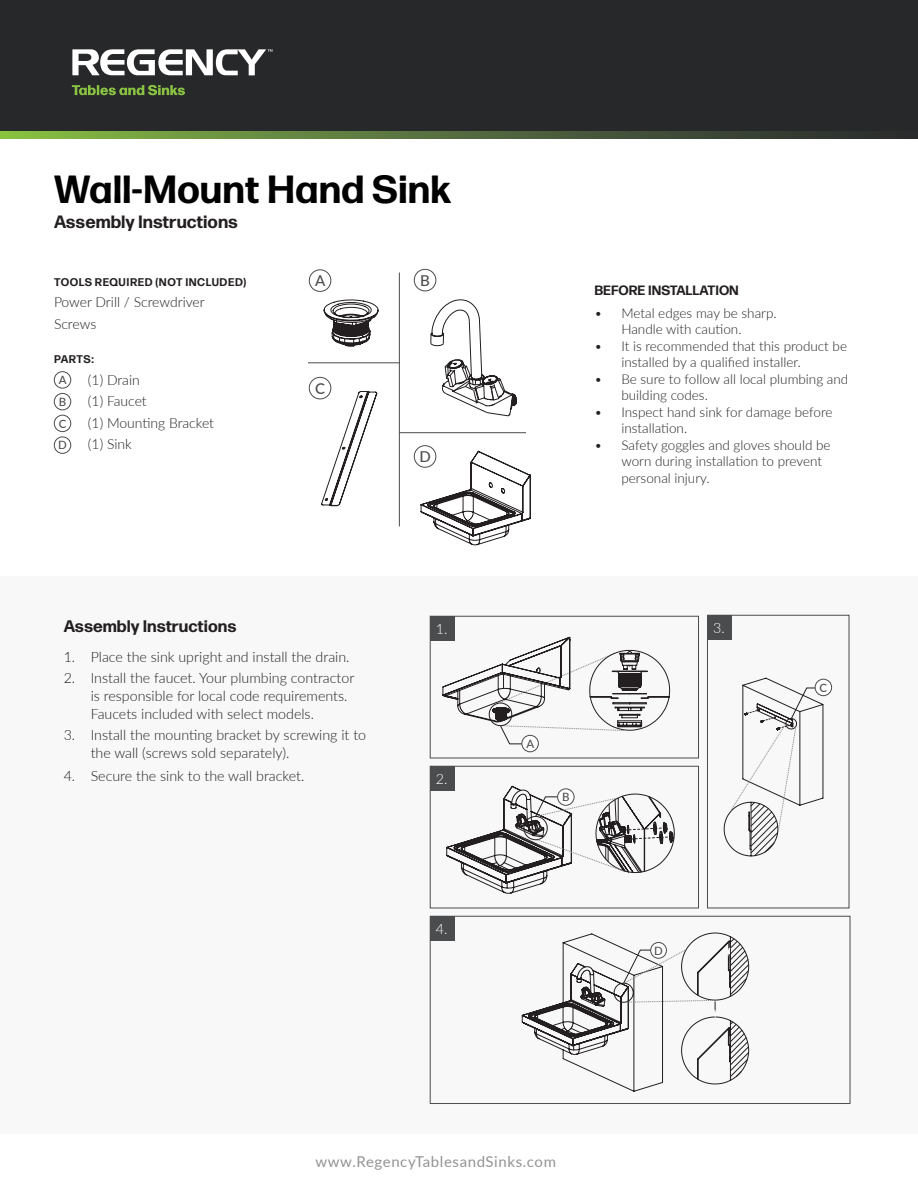
<style>
.page{position:relative;width:918px;height:1188px;background:#fff}
.page>*{position:absolute;margin:0;border:0;box-sizing:border-box;transform-origin:0 0}
.t1{font:700 39.3px "Forma DJR Micro";color:#000}
.t2{font:700 17.85px "Forma DJR Micro";color:#231f20}
.t3{font:700 16.8px "Forma DJR Micro";color:#231f20}
.t4{font:15px "Lato";letter-spacing:.04em;color:#939394}
.t5{font:500 15px "Lato";color:#4d4c4f}
.t6{font:300 14.25px/18px "Lato";color:#231f20}
.t7{font:300 14.25px "Lato";color:#fff}
.t8{font:300 13.95px "Lato";color:#231f20}
.t9{font:300 13.5px/16.5px "Lato";color:#231f20}
.t10{font:700 13.5px "Forma DJR Micro";color:#231f20}
.t11{font:500 11.4px "Lato";color:#4d4c4f}
.t12{font:700 11.1px "Forma DJR Micro";letter-spacing:.045em;color:#231f20}
</style>
<div class="page">
<div style="left:0;top:577px;width:918px;height:557px;background:#f8f8f8"></div>
<div style="left:0;top:0;width:918px;height:138px;background:#27282a"></div>
<img style="left:0;top:131px;width:918px;height:8px">
<svg style="left:72px;top:49px;width:201px;height:26px"></svg>
<svg style="left:72px;top:85px;width:113px;height:10px"></svg>
<div style="left:309px;top:269px;width:22px;height:23px;border:1px solid #4b4c4d;border-radius:50%"></div>
<div style="left:414px;top:269px;width:22px;height:22px;border:1px solid #4b4c4d;border-radius:50%"></div>
<div style="left:309px;top:377px;width:22px;height:22px;border:1px solid #4b4c4d;border-radius:50%"></div>
<div style="left:414px;top:445px;width:22px;height:23px;border:1px solid #4b4c4d;border-radius:50%"></div>
<div style="left:54px;top:371px;width:17px;height:17px;border:1px solid #4b4c4d;border-radius:50%"></div>
<div style="left:54px;top:393px;width:17px;height:17px;border:1px solid #4b4c4d;border-radius:50%"></div>
<div style="left:54px;top:415px;width:17px;height:17px;border:1px solid #4b4c4d;border-radius:50%"></div>
<div style="left:54px;top:437px;width:17px;height:17px;border:1px solid #4b4c4d;border-radius:50%"></div>
<hr style="left:308px;top:362px;width:92px;height:1px;background:#4b4c4d">
<hr style="left:399px;top:432px;width:127px;height:1px;background:#4b4c4d">
<hr style="left:399px;top:273px;width:1px;height:253px;background:#4b4c4d">
<svg style="left:323px;top:299px;width:55px;height:47px"></svg>
<svg style="left:431px;top:299px;width:86px;height:117px"></svg>
<svg style="left:321px;top:391px;width:56px;height:115px"></svg>
<svg style="left:421px;top:451px;width:110px;height:94px"></svg>
<div style="left:430px;top:616px;width:269px;height:142px;border:1px solid #4b4c4d"></div>
<div style="left:430px;top:616px;width:25px;height:25px;background:#4b4c4d"></div>
<svg style="left:442px;top:637px;width:228px;height:107px"></svg>
<div style="left:522px;top:735px;width:16px;height:17px;background:#fff;border-radius:50%"></div>
<div style="left:522px;top:735px;width:17px;height:17px;border:1px solid #4b4c4d;border-radius:50%"></div>
<div style="left:430px;top:766px;width:269px;height:142px;border:1px solid #4b4c4d"></div>
<div style="left:430px;top:766px;width:25px;height:25px;background:#4b4c4d"></div>
<svg style="left:446px;top:786px;width:229px;height:108px"></svg>
<div style="left:707px;top:615px;width:142px;height:293px;border:1px solid #4b4c4d"></div>
<div style="left:707px;top:615px;width:25px;height:25px;background:#4b4c4d"></div>
<div style="left:815px;top:679px;width:17px;height:17px;background:#fff;border-radius:50%"></div>
<div style="left:815px;top:679px;width:17px;height:17px;border:1px solid #4b4c4d;border-radius:50%"></div>
<svg style="left:724px;top:678px;width:99px;height:178px"></svg>
<div style="left:430px;top:916px;width:420px;height:188px;border:1px solid #4b4c4d"></div>
<div style="left:430px;top:916px;width:25px;height:24px;background:#4b4c4d"></div>
<svg style="left:522px;top:933px;width:227px;height:159px"></svg>
<p class="t1" style="left:54px;top:163px;width:399px">Wall-Mount Hand Sink</p>
<p class="t2" style="left:54px;top:210px;width:186px">Assembly Instructions</p>
<p class="t12" style="left:54px;top:275px;width:194px">TOOLS REQUIRED (NOT INCLUDED)</p>
<p class="t8" style="left:54px;top:293px;width:152px">Power Drill / Screwdriver</p>
<p class="t8" style="left:54px;top:314px;width:44px">Screws</p>
<p class="t12" style="left:54px;top:352px;width:41px">PARTS:</p>
<p class="t8" style="left:88px;top:370px;width:53px">(1) Drain</p>
<p class="t8" style="left:88px;top:392px;width:60px">(1) Faucet</p>
<p class="t8" style="left:88px;top:413px;width:128px">(1) Mounting Bracket</p>
<p class="t8" style="left:88px;top:435px;width:45px">(1) Sink</p>
<p class="t11" style="left:59px;top:372px;width:9px">A</p>
<p class="t11" style="left:59px;top:394px;width:9px">B</p>
<p class="t11" style="left:59px;top:415px;width:9px">C</p>
<p class="t11" style="left:58px;top:437px;width:10px">D</p>
<p class="t5" style="left:315px;top:270px;width:12px">A</p>
<p class="t5" style="left:420px;top:270px;width:11px">B</p>
<p class="t5" style="left:315px;top:378px;width:11px">C</p>
<p class="t5" style="left:419px;top:446px;width:13px">D</p>
<p class="t3" style="left:64px;top:616px;width:174px">Assembly Instructions</p>
<p class="t6" style="left:64px;top:648px;width:287px">1. Place the sink upright and install the drain.</p>
<p class="t6" style="left:91px;top:669px;width:265px;text-indent:-27px">2. Install the faucet. Your plumbing contractor is responsible for local code requirements.<br>Faucets included with select models.</p>
<p class="t6" style="left:91px;top:726px;width:277px;text-indent:-27px">3. Install the mounting bracket by screwing it to the wall (screws sold separately).</p>
<p class="t6" style="left:64px;top:766px;width:242px">4. Secure the sink to the wall bracket.</p>
<p class="t7" style="left:436px;top:619px;width:13px">1.</p>
<p class="t7" style="left:436px;top:769px;width:13px">2.</p>
<p class="t7" style="left:436px;top:919px;width:13px">4.</p>
<p class="t10" style="left:594px;top:281px;width:146px">BEFORE INSTALLATION</p>
<p class="t9" style="left:621px;top:304px;width:157px;text-indent:-27px">• Metal edges may be sharp.<br>Handle with caution.</p>
<p class="t9" style="left:621px;top:337px;width:227px;text-indent:-27px">• It is recommended that this product be installed by a qualified installer.</p>
<p class="t9" style="left:621px;top:370px;width:228px;text-indent:-27px">• Be sure to follow all local plumbing and building codes.</p>
<p class="t9" style="left:621px;top:403px;width:213px;text-indent:-27px">• Inspect hand sink for damage before installation.</p>
<p class="t9" style="left:621px;top:436px;width:211px;text-indent:-27px">• Safety goggles and gloves should be worn during installation to prevent personal injury.</p>
<p class="t11" style="left:526px;top:736px;width:9px">A</p>
<p class="t11" style="left:562px;top:789px;width:9px">B</p>
<p class="t7" style="left:713px;top:618px;width:13px">3.</p>
<p class="t11" style="left:820px;top:679px;width:9px">C</p>
<p class="t11" style="left:654px;top:943px;width:10px">D</p>
<p class="t4" style="left:316px;top:1151px;width:242px">www.RegencyTablesandSinks.com</p>
</div>
